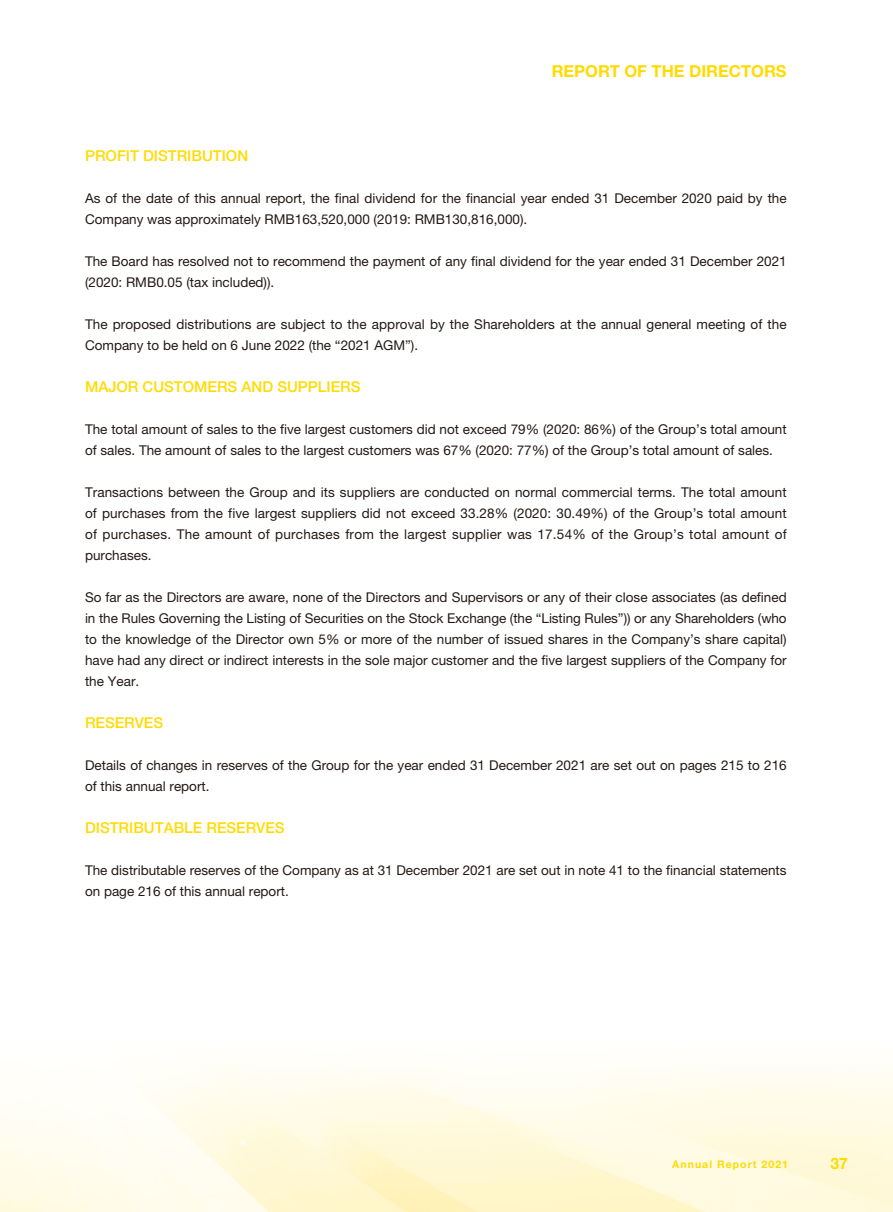
<style>
.page{position:relative;width:893px;height:1212px;background:#fff}
.page>*{position:absolute;margin:0;border:0;box-sizing:border-box;transform-origin:0 0}
.t1{font:700 16.5px "Helvetica Neue LT Std";color:#ffdb00}
.t2{font:700 15.75px "Helvetica Neue LT Std";color:#ffdb00}
.t3{font:500 15px "Helvetica Neue LT Std";color:#ffdb00}
.t4{font:13.5px/21px "Helvetica Neue LT Std";color:#231916}
.t5{font:700 10.5px "Helvetica Neue LT Std";letter-spacing:.1em;color:#ffdb00}
</style>
<div class="page">
<p class="t1" style="left:552px;top:66px;width:236px">REPORT OF THE DIRECTORS</p>
<p class="t3" style="left:85px;top:151px;width:165px">PROFIT DISTRIBUTION</p>
<p class="t4" style="left:85px;top:190px;width:703px">As of the date of this annual report, the final dividend for the financial year ended 31 December 2020 paid by the<br>Company was approximately RMB163,520,000 (2019: RMB130,816,000).</p>
<p class="t4" style="left:85px;top:253px;width:703px">The Board has resolved not to recommend the payment of any final dividend for the year ended 31 December 2021 (2020: RMB0.05 (tax included)).</p>
<p class="t4" style="left:85px;top:316px;width:703px">The proposed distributions are subject to the approval by the Shareholders at the annual general meeting of the<br>Company to be held on 6 June 2022 (the “2021 AGM”).</p>
<p class="t3" style="left:85px;top:382px;width:277px">MAJOR CUSTOMERS AND SUPPLIERS</p>
<p class="t4" style="left:85px;top:421px;width:703px">The total amount of sales to the five largest customers did not exceed 79% (2020: 86%) of the Group’s total amount of sales. The amount of sales to the largest customers was 67% (2020: 77%) of the Group’s total amount of sales.</p>
<p class="t4" style="left:85px;top:484px;width:703px;text-align:justify">Transactions between the Group and its suppliers are conducted on normal commercial terms. The total amount of purchases from the five largest suppliers did not exceed 33.28% (2020: 30.49%) of the Group’s total amount of purchases. The amount of purchases from the largest supplier was 17.54% of the Group’s total amount of purchases.</p>
<p class="t4" style="left:85px;top:589px;width:703px;text-align:justify">So far as the Directors are aware, none of the Directors and Supervisors or any of their close associates (as defined in the Rules Governing the Listing of Securities on the Stock Exchange (the “Listing Rules”)) or any Shareholders (who to the knowledge of the Director own 5% or more of the number of issued shares in the Company’s share capital) have had any direct or indirect interests in the sole major customer and the five largest suppliers of the Company for the Year.</p>
<p class="t3" style="left:85px;top:718px;width:80px">RESERVES</p>
<p class="t4" style="left:85px;top:757px;width:703px">Details of changes in reserves of the Group for the year ended 31 December 2021 are set out on pages 215 to 216 of this annual report.</p>
<p class="t3" style="left:85px;top:823px;width:201px">DISTRIBUTABLE RESERVES</p>
<p class="t4" style="left:85px;top:862px;width:703px">The distributable reserves of the Company as at 31 December 2021 are set out in note 41 to the financial statements on page 216 of this annual report.</p>
<p class="t5" style="left:672px;top:1160px;width:117px">Annual Report 2021</p>
<p class="t2" style="left:830px;top:1157px;width:19px">37</p>
</div>
